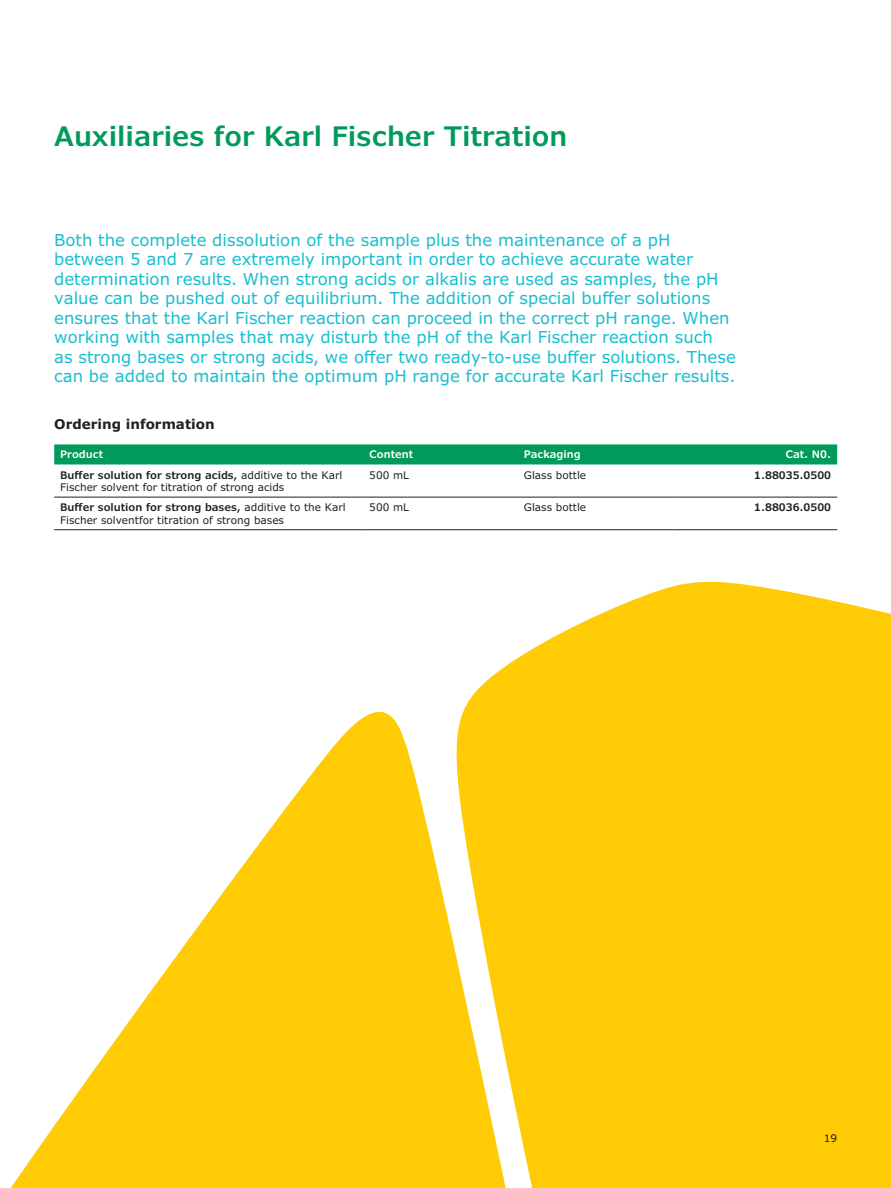
<style>
.page{position:relative;width:891px;height:1188px;background:#fff}
.page>*{position:absolute;margin:0;border:0;box-sizing:border-box;transform-origin:0 0}
.t1{font:600 27px "Verdana Pro";color:#009b5a}
.t2{font:16.5px/19.5px "Verdana Pro";color:#18becf}
.t3{font:700 13.5px "Verdana Pro";color:#231f20}
.t4{font:10.5px/12.6px "Verdana Pro";color:#231f20}
.t5{font:600 10.5px "Verdana Pro";color:#fff}
.t6{font:600 10.5px "Verdana Pro";color:#231f20}
.s1{font-weight:600}
</style>
<div class="page">
<div style="left:54px;top:444px;width:783px;height:20px;background:#009b5a"></div>
<hr style="left:54px;top:497px;width:309px;height:1px;background:#231f20">
<hr style="left:363px;top:497px;width:155px;height:1px;background:#231f20">
<hr style="left:518px;top:497px;width:154px;height:1px;background:#231f20">
<hr style="left:672px;top:497px;width:165px;height:1px;background:#231f20">
<hr style="left:54px;top:529px;width:309px;height:1px;background:#231f20">
<hr style="left:363px;top:529px;width:155px;height:1px;background:#231f20">
<hr style="left:518px;top:529px;width:154px;height:1px;background:#231f20">
<hr style="left:672px;top:529px;width:165px;height:1px;background:#231f20">
<svg style="left:11px;top:711px;width:437px;height:477px;fill:#ffcb04"></svg>
<svg style="left:448px;top:581px;width:443px;height:607px;background:#ffd01c"></svg>
<h1 class="t1" style="left:54px;top:119px;width:515px">Auxiliaries for Karl Fischer Titration</h1>
<p class="t2" style="left:54px;top:230px;width:683px">Both the complete dissolution of the sample plus the maintenance of a pH between 5 and 7 are extremely important in order to achieve accurate water determination results. When strong acids or alkalis are used as samples, the pH value can be pushed out of equilibrium. The addition of special buffer solutions ensures that the Karl Fischer reaction can proceed in the correct pH range. When working with samples that may disturb the pH of the Karl Fischer reaction such<br>as strong bases or strong acids, we offer two ready-to-use buffer solutions. These can be added to maintain the optimum pH range for accurate Karl Fischer results.</p>
<p class="t3" style="left:54px;top:415px;width:162px">Ordering information</p>
<p class="t5" style="left:60px;top:448px;width:45px">Product</p>
<p class="t5" style="left:369px;top:448px;width:46px">Content</p>
<p class="t5" style="left:524px;top:448px;width:58px">Packaging</p>
<p class="t5" style="left:785px;top:448px;width:47px">Cat. N0.</p>
<p class="t4" style="left:60px;top:469px;width:284px"><span class="s1">Buffer solution for strong acids,</span> additive to the Karl<br>Fischer solvent for titration of strong acids</p>
<p class="t4" style="left:369px;top:469px;width:41px">500 mL</p>
<p class="t4" style="left:524px;top:469px;width:64px">Glass bottle</p>
<p class="t6" style="left:754px;top:468px;width:78px">1.88035.0500</p>
<p class="t4" style="left:60px;top:501px;width:287px"><span class="s1">Buffer solution for strong bases,</span> additive to the Karl<br>Fischer solventfor titration of strong bases</p>
<p class="t4" style="left:369px;top:501px;width:41px">500 mL</p>
<p class="t4" style="left:524px;top:501px;width:64px">Glass bottle</p>
<p class="t6" style="left:754px;top:501px;width:78px">1.88036.0500</p>
<p class="t4" style="left:824px;top:1132px;width:15px">19</p>
</div>
